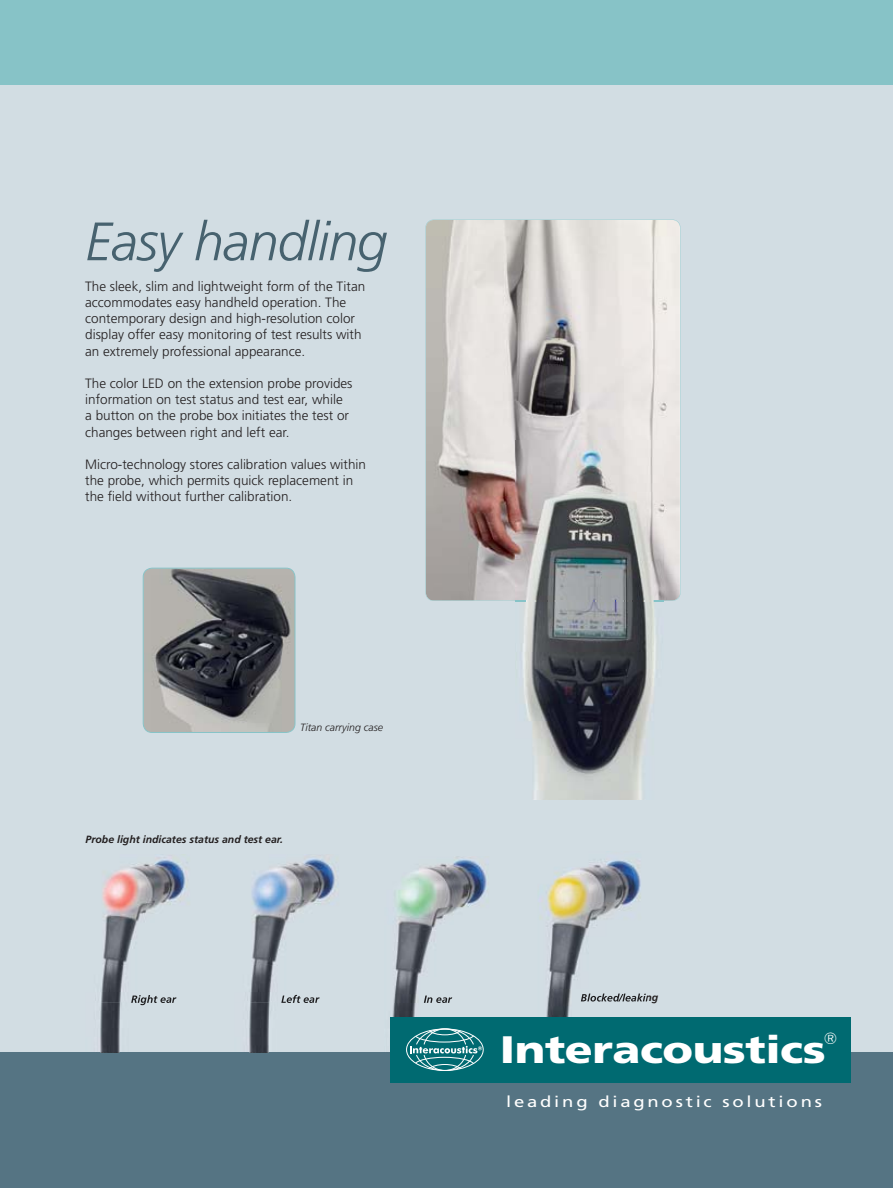
<style>
.page{position:relative;width:893px;height:1188px;background:#fff}
.page>*{position:absolute;margin:0;border:0;box-sizing:border-box;transform-origin:0 0}
.t1{font:italic 300 54px "Frutiger LT";letter-spacing:-.02em;color:#47626f}
.t2{font:900 38.25px "Frutiger LT";letter-spacing:-.01em;color:#fff;scale:1.2 1}
.t3{font:300 16.2px "Futura BT";color:#fff}
.t4{font:15.45px "Frutiger LT";letter-spacing:.15em;color:#fff;scale:1.2 1}
.t5{font:13.65px "Frutiger LT";color:#fff}
.t6{font:300 13.5px/16.2px "Frutiger LT";color:#231f20}
.t7{font:italic 700 10.5px "Frutiger LT";color:#231f20}
.t8{font:italic 300 10.5px "Frutiger LT";color:#231f20}
</style>
<div class="page">
<div style="left:0;top:0;width:893px;height:308px;background:#87c3c7"></div>
<div style="left:0;top:85px;width:893px;height:1103px;background:#d2dde3"></div>
<div style="left:0;top:1052px;width:893px;height:136px;background:#557483"></div>
<svg style="left:425px;top:219px;width:256px;height:382px;background:#cac5c2"></svg>
<img style="left:143px;top:568px;width:152px;height:164px;border-radius:9px">
<div style="left:143px;top:568px;width:152px;height:165px;border:1px solid #87c3c7;border-radius:9px"></div>
<img style="left:516px;top:441px;width:147px;height:359px">
<img style="left:516px;top:601px;width:147px;height:1px">
<img style="left:249px;top:858px;width:87px;height:195px">
<img style="left:281px;top:995px;width:39px;height:8px">
<img style="left:390px;top:857px;width:101px;height:161px">
<img style="left:424px;top:996px;width:28px;height:7px">
<img style="left:100px;top:857px;width:88px;height:196px">
<img style="left:131px;top:995px;width:45px;height:10px">
<img style="left:537px;top:860px;width:109px;height:158px">
<img style="left:581px;top:1003px;width:65px;height:1px">
<img style="left:581px;top:994px;width:65px;height:9px">
<div style="left:390px;top:1018px;width:460px;height:65px;background:#006a71"></div>
<svg style="left:406px;top:1028px;width:78px;height:43px"></svg>
<h1 class="t1" style="left:85px;top:215px;width:304px">Easy handling</h1>
<p class="t6" style="left:85px;top:279px;width:282px">The sleek, slim and lightweight form of the Titan accommodates easy handheld operation. The contemporary design and high-resolution color display offer easy monitoring of test results with an extremely professional appearance.</p>
<p class="t6" style="left:85px;top:376px;width:269px">The color LED on the extension probe provides information on test status and test ear, while a button on the probe box initiates the test or changes between right and left ear.</p>
<p class="t6" style="left:85px;top:457px;width:282px">Micro-technology stores calibration values within the probe, which permits quick replacement in the field without further calibration.</p>
<p class="t8" style="left:300px;top:722px;width:84px">Titan carrying case</p>
<p class="t7" style="left:86px;top:834px;width:199px">Probe light indicates status and test ear.</p>
<h2 class="t2" style="left:500px;top:1026px;width:273px">Interacoustics</h2>
<p class="t3" style="left:824px;top:1032px;width:15px">®</p>
<p class="t5" style="left:811px;top:1049px;width:12px">®</p>
<p class="t4" style="left:506px;top:1094px;width:265px">leading diagnostic solutions</p>
<p class="t4" style="left:512px;top:1091px;width:265px">leading diagnostic solutions</p>
</div>
